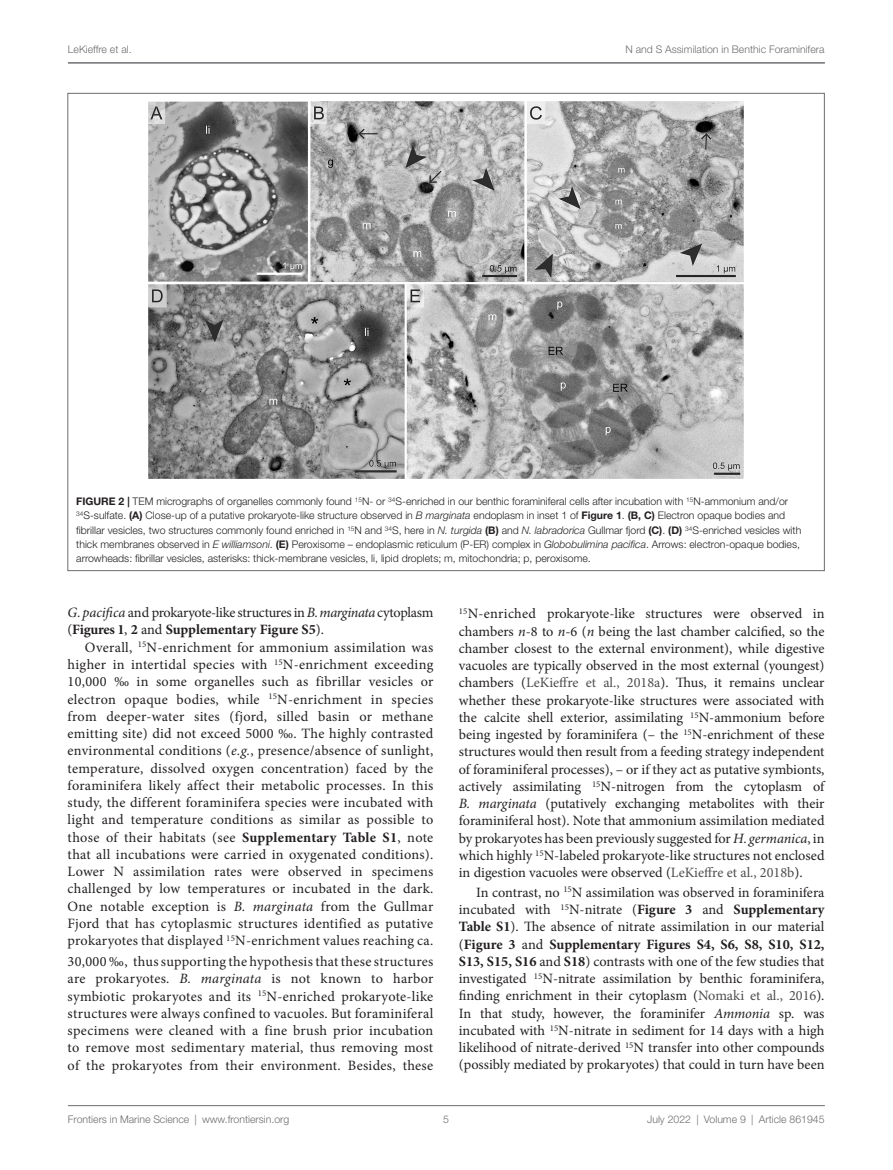
<style>
.page{position:relative;width:893px;height:1170px;background:#fff}
.page>*{position:absolute;margin:0;border:0;box-sizing:border-box;transform-origin:0 0}
.ParaIndent{font:14.25px/17.2px "Minion Pro";color:#231f20;text-align:justify}
.ParaIndent-2{font:14.25px/17.2px "Minion Pro";letter-spacing:-.02em;color:#231f20}
.FigCaption{font:300 10.5px/14.2px "Helvetica Neue LT Std";color:#231f20}
.t1{font:300 10.5px "Helvetica Neue LT Std";color:#6c6d70}
.s1{font-weight:700}
.s2{font-style:italic}
.s3{color:#4d4d4d}
</style>
<div class="page">
<hr style="left:68px;top:1105px;width:757px;height:1px;background:#6c6d70">
<hr style="left:68px;top:63px;width:757px;height:1px;background:#6c6d70">
<img style="left:148px;top:102px;width:596px;height:376px">
<p class="t1" style="left:68px;top:43px;width:65px">LeKieffre et al.</p>
<p class="t1" style="left:625px;top:43px;width:201px">N and S Assimilation in Benthic Foraminifera</p>
<p class="FigCaption" style="left:76px;top:494px;width:726px"><span class="s1">FIGURE 2 |</span> TEM micrographs of organelles commonly found <sup>15</sup>N- or <sup>34</sup>S-enriched in our benthic foraminiferal cells after incubation with <sup>15</sup>N-ammonium and/or <sup>34</sup>S-sulfate. <span class="s1">(A)</span> Close-up of a putative prokaryote-like structure observed in <span class="s2">B marginata</span> endoplasm in inset 1 of <span class="s1">Figure 1</span>. <span class="s1">(B, C)</span> Electron opaque bodies and fibrillar vesicles, two structures commonly found enriched in <sup>15</sup>N and <sup>34</sup>S, here in <span class="s2">N. turgida</span> <span class="s1">(B)</span> and <span class="s2">N. labradorica</span> Gullmar fjord <span class="s1">(C)</span>. <span class="s1">(D)</span> <sup>34</sup>S-enriched vesicles with thick membranes observed in <span class="s2">E williamsoni</span>. <span class="s1">(E)</span> Peroxisome – endoplasmic reticulum (P-ER) complex in <span class="s2">Globobulimina pacifica</span>. Arrows: electron-opaque bodies, arrowheads: fibrillar vesicles, asterisks: thick-membrane vesicles, li, lipid droplets; m, mitochondria; p, peroxisome.</p>
<p class="ParaIndent-2" style="left:68px;top:604px;width:367px"><span class="s2">G. pacifica</span> and prokaryote-like structures in <span class="s2">B. marginata</span> cytoplasm (<span class="s1">Figures 1</span>, <span class="s1">2</span> and <span class="s1">Supplementary Figure S5</span>).</p>
<p class="ParaIndent" style="left:68px;top:638px;width:367px;text-indent:17px">Overall, <sup>15</sup>N-enrichment for ammonium assimilation was higher in intertidal species with <sup>15</sup>N-enrichment exceeding 10,000 ‰ in some organelles such as fibrillar vesicles or electron opaque bodies, while <sup>15</sup>N-enrichment in species from deeper-water sites (fjord, silled basin or methane emitting site) did not exceed 5000 ‰. The highly contrasted environmental conditions (<span class="s2">e.g.</span>, presence/absence of sunlight, temperature, dissolved oxygen concentration) faced by the foraminifera likely affect their metabolic processes. In this study, the different foraminifera species were incubated with light and temperature conditions as similar as possible to those of their habitats (see <span class="s1">Supplementary Table S1</span>, note that all incubations were carried in oxygenated conditions).<br>Lower N assimilation rates were observed in specimens challenged by low temperatures or incubated in the dark.<br>One notable exception is <span class="s2">B. marginata</span> from the Gullmar Fjord that has cytoplasmic structures identified as putative prokaryotes that displayed <sup>15</sup>N-enrichment values reaching ca.</p>
<p class="ParaIndent" style="left:68px;top:952px;width:367px">30,000 ‰, thus supporting the hypothesis that these structures are prokaryotes. <span class="s2">B. marginata</span> is not known to harbor symbiotic prokaryotes and its <sup>15</sup>N-enriched prokaryote-like structures were always confined to vacuoles. But foraminiferal specimens were cleaned with a fine brush prior incubation to remove most sedimentary material, thus removing most of the prokaryotes from their environment. Besides, these</p>
<p class="ParaIndent" style="left:459px;top:605px;width:367px"><sup>15</sup>N-enriched prokaryote-like structures were observed in chambers <span class="s2">n</span>-8 to <span class="s2">n</span>-6 (<span class="s2">n</span> being the last chamber calcified, so the chamber closest to the external environment), while digestive vacuoles are typically observed in the most external (youngest) chambers (<span class="s3">LeKieffre et al., 2018a</span>). Thus, it remains unclear whether these prokaryote-like structures were associated with the calcite shell exterior, assimilating <sup>15</sup>N-ammonium before being ingested by foraminifera (– the <sup>15</sup>N-enrichment of these structures would then result from a feeding strategy independent of foraminiferal processes), – or if they act as putative symbionts, actively assimilating <sup>15</sup>N-nitrogen from the cytoplasm of <span class="s2">B. marginata</span> (putatively exchanging metabolites with their foraminiferal host). Note that ammonium assimilation mediated by prokaryotes has been previously suggested for <span class="s2">H. germanica</span>, in which highly <sup>15</sup>N-labeled prokaryote-like structures not enclosed in digestion vacuoles were observed (<span class="s3">LeKieffre et al., 2018b</span>).</p>
<p class="ParaIndent" style="left:459px;top:883px;width:367px;text-indent:17px">In contrast, no <sup>15</sup>N assimilation was observed in foraminifera incubated with <sup>15</sup>N-nitrate (<span class="s1">Figure 3</span> and <span class="s1">Supplementary Table S1</span>). The absence of nitrate assimilation in our material (<span class="s1">Figure 3</span> and <span class="s1">Supplementary Figures S4, S6, S8, S10, S12, S13, S15, S16</span> and <span class="s1">S18</span>) contrasts with one of the few studies that investigated <sup>15</sup>N-nitrate assimilation by benthic foraminifera, finding enrichment in their cytoplasm (<span class="s3">Nomaki et al., 2016</span>).<br>In that study, however, the foraminifer <span class="s2">Ammonia</span> sp. was incubated with <sup>15</sup>N-nitrate in sediment for 14 days with a high likelihood of nitrate-derived <sup>15</sup>N transfer into other compounds (possibly mediated by prokaryotes) that could in turn have been</p>
<p class="t1" style="left:68px;top:1112px;width:223px">Frontiers in Marine Science | www.frontiersin.org</p>
<p class="t1" style="left:443px;top:1112px;width:7px">5</p>
<p class="t1" style="left:647px;top:1112px;width:179px">July 2022 | Volume 9 | Article 861945</p>
</div>
